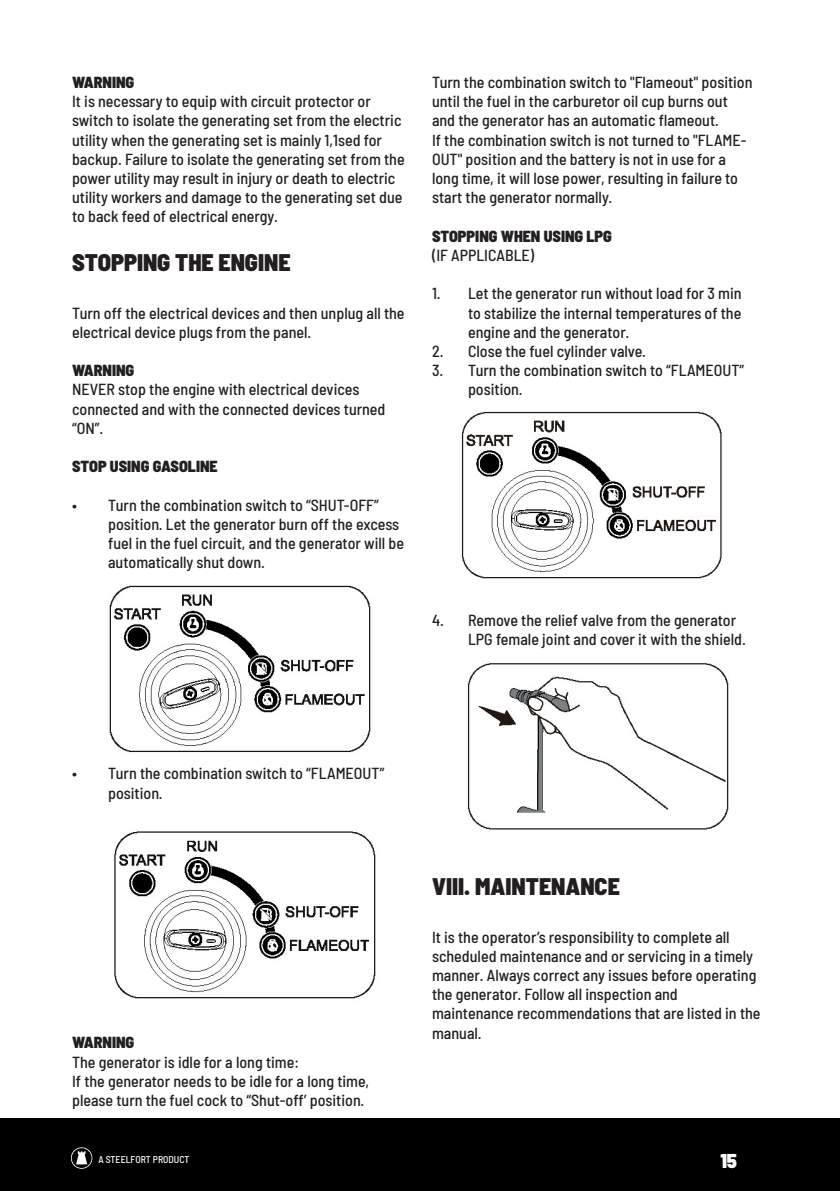
<style>
.page{position:relative;width:840px;height:1191px;background:#fff}
.page>*{position:absolute;margin:0;border:0;box-sizing:border-box;transform-origin:0 0}
.t1{font:900 semi-condensed 24px "Barlow";color:#231f20}
.t2{font:900 semi-condensed 20px "Barlow";color:#fff}
.t3{font:500 semi-condensed 16px/19.2px "Barlow";color:#231f20}
.t4{font:900 semi-condensed 16px "Barlow";color:#231f20}
.t5{font:500 semi-condensed 9.8px "Barlow";color:#fff}
</style>
<div class="page">
<div style="left:0;top:1119px;width:839px;height:72px;background:#000"></div>
<svg style="left:71px;top:1147px;width:21px;height:21px"></svg>
<img style="left:109px;top:585px;width:262px;height:168px">
<img style="left:114px;top:831px;width:262px;height:168px">
<img style="left:461px;top:411px;width:261px;height:168px">
<img style="left:467px;top:663px;width:261px;height:167px">
<p class="t4" style="left:72px;top:71px;width:64px">WARNING</p>
<p class="t3" style="left:72px;top:91px;width:334px">It is necessary to equip with circuit protector or switch to isolate the generating set from the electric utility when the generating set is mainly 1,1sed for backup. Failure to isolate the generating set from the power utility may result in injury or death to electric utility workers and damage to the generating set due to back feed of electrical energy.</p>
<p class="t1" style="left:72px;top:244px;width:220px">STOPPING THE ENGINE</p>
<p class="t3" style="left:72px;top:302px;width:334px">Turn off the electrical devices and then unplug all the electrical device plugs from the panel.</p>
<p class="t4" style="left:72px;top:359px;width:64px">WARNING</p>
<p class="t3" style="left:72px;top:379px;width:315px">NEVER stop the engine with electrical devices connected and with the connected devices turned “ON”.</p>
<p class="t4" style="left:72px;top:455px;width:147px">STOP USING GASOLINE</p>
<p class="t3" style="left:108px;top:494px;width:297px;text-indent:-36px">• Turn the combination switch to “SHUT-OFF” position. Let the generator burn off the excess fuel in the fuel circuit, and the generator will be automatically shut down.</p>
<p class="t3" style="left:432px;top:71px;width:322px">Turn the combination switch to "Flameout" position until the fuel in the carburetor oil cup burns out and the generator has an automatic flameout.</p>
<p class="t3" style="left:432px;top:129px;width:316px">If the combination switch is not turned to "FLAME-OUT" position and the battery is not in use for a long time, it will lose power, resulting in failure to start the generator normally.</p>
<p class="t4" style="left:432px;top:224px;width:181px">STOPPING WHEN USING LPG</p>
<p class="t3" style="left:432px;top:244px;width:104px">(IF APPLICABLE)</p>
<p class="t3" style="left:468px;top:283px;width:275px;text-align:justify;text-indent:-36px">1. Let the generator run without load for 3 min to stabilize the internal temperatures of the engine and the generator.</p>
<p class="t3" style="left:432px;top:340px;width:215px">2. Close the fuel cylinder valve.</p>
<p class="t3" style="left:468px;top:359px;width:277px;text-indent:-36px">3. Turn the combination switch to “FLAMEOUT” position.</p>
<p class="t3" style="left:468px;top:609px;width:279px;text-indent:-36px">4. Remove the relief valve from the generator<br>LPG female joint and cover it with the shield.</p>
<p class="t3" style="left:108px;top:763px;width:277px;text-indent:-36px">• Turn the combination switch to “FLAMEOUT” position.</p>
<p class="t4" style="left:72px;top:1031px;width:64px">WARNING</p>
<p class="t3" style="left:72px;top:1051px;width:228px">The generator is idle for a long time:</p>
<p class="t3" style="left:72px;top:1070px;width:298px">If the generator needs to be idle for a long time, please turn the fuel cock to “Shut-off’ position.</p>
<p class="t1" style="left:432px;top:868px;width:189px">VIII. MAINTENANCE</p>
<p class="t3" style="left:432px;top:926px;width:330px">It is the operator’s responsibility to complete all scheduled maintenance and or servicing in a timely manner. Always correct any issues before operating the generator. Follow all inspection and maintenance recommendations that are listed in the manual.</p>
<p class="t5" style="left:98px;top:1152px;width:92px">A STEELFORT PRODUCT</p>
<p class="t2" style="left:720px;top:1145px;width:18px">15</p>
</div>
